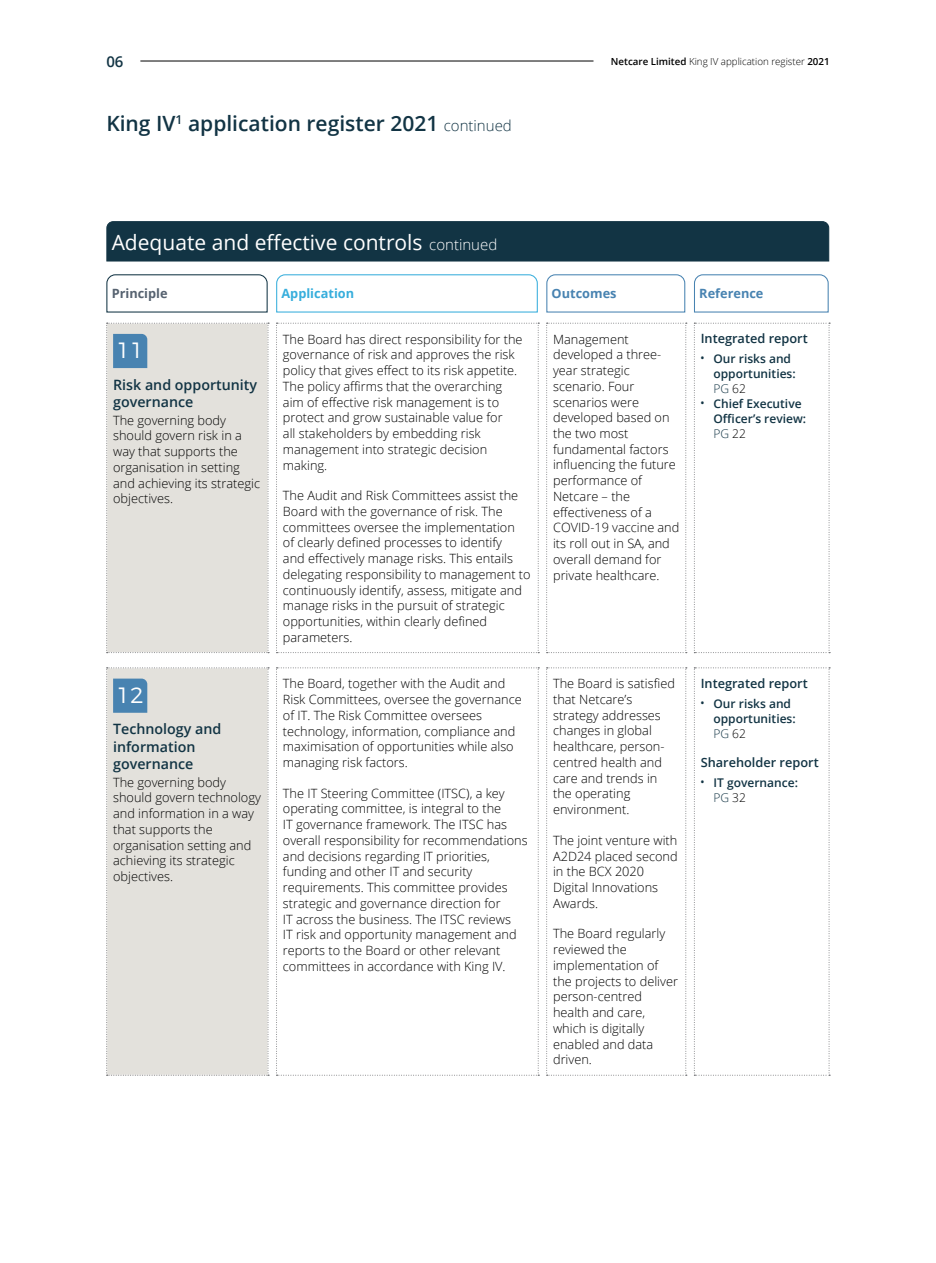
<style>
.page{position:relative;width:936px;height:1263px;background:#fff}
.page>*{position:absolute;margin:0;border:0;box-sizing:border-box;transform-origin:0 0}
.t1{font:300 22.05px "Montserrat";color:#fff}
.t2{font:600 21px "Open Sans";color:#123444}
.t3{font:21px "Open Sans";color:#fff}
.t4{font:600 15px "Open Sans";color:#123444}
.t5{font:600 14.25px/17.2px "Open Sans";color:#123444}
.t6{font:300 12.75px/15.8px "Open Sans";color:#000}
.t7{font:600 12.75px "Open Sans";color:#123444}
.t8{font:700 12.75px "Open Sans";color:#4883b1}
.t9{font:700 12.75px "Open Sans";color:#37aedc}
.t10{font:700 12.75px "Open Sans";color:#566270}
.t11{font:600 12px/15px "Open Sans";color:#123444}
.t12{font:300 9.75px "Open Sans";color:#000}
.s1{font-weight:600}
.s2{font-weight:300;font-size:15px}
.s3{font-weight:700;font-size:9px}
.s4{font-weight:300}
.s5{font-weight:300;color:#000}
</style>
<div class="page">
<hr style="left:140px;top:61px;width:453px;height:1px;background:#000">
<div style="left:106px;top:221px;width:723px;height:41px;background:#123444"></div>
<svg style="left:106px;top:274px;width:162px;height:39px"></svg>
<svg style="left:276px;top:274px;width:262px;height:39px"></svg>
<svg style="left:546px;top:274px;width:139px;height:39px"></svg>
<svg style="left:694px;top:274px;width:135px;height:39px"></svg>
<svg style="left:276px;top:323px;width:263px;height:330px"></svg>
<svg style="left:546px;top:323px;width:140px;height:330px"></svg>
<svg style="left:694px;top:323px;width:136px;height:330px"></svg>
<div style="left:106px;top:323px;width:163px;height:330px;background:#e3e1dc"></div>
<svg style="left:276px;top:667px;width:263px;height:409px"></svg>
<svg style="left:546px;top:667px;width:140px;height:409px"></svg>
<svg style="left:694px;top:667px;width:136px;height:409px"></svg>
<div style="left:106px;top:667px;width:163px;height:409px;background:#e3e1dc"></div>
<p class="t4" style="left:106px;top:51px;width:19px">06</p>
<p class="t12" style="left:611px;top:55px;width:220px"><span class="s1">Netcare Limited</span> King IV application register <span class="s1">2021</span></p>
<h2 class="t2" style="left:106px;top:109px;width:407px">King IV<sup>1</sup> application register 2021 <span class="s2">continued</span></h2>
<h2 class="t3" style="left:112px;top:228px;width:387px">Adequate and effective controls <span class="s2">continued</span></h2>
<p class="t10" style="left:112px;top:285px;width:57px">Principle</p>
<p class="t9" style="left:281px;top:285px;width:74px">Application</p>
<p class="t8" style="left:551px;top:285px;width:66px">Outcomes</p>
<p class="t8" style="left:699px;top:285px;width:66px">Reference</p>
<h1 class="t1" style="left:117px;top:333px;width:29px">11</h1>
<p class="t5" style="left:113px;top:375px;width:145px">Risk and opportunity governance</p>
<p class="t6" style="left:113px;top:412px;width:148px">The governing body should govern risk in a way that supports the organisation in setting and achieving its strategic objectives.</p>
<h1 class="t1" style="left:117px;top:678px;width:29px">12</h1>
<p class="t5" style="left:113px;top:720px;width:110px">Technology and information governance</p>
<p class="t6" style="left:113px;top:774px;width:149px">The governing body should govern technology and information in a way that supports the organisation setting and achieving its strategic objectives.</p>
<p class="t6" style="left:283px;top:331px;width:241px">The Board has direct responsibility for the governance of risk and approves the risk policy that gives effect to its risk appetite.<br>The policy affirms that the overarching aim of effective risk management is to protect and grow sustainable value for<br>all stakeholders by embedding risk management into strategic decision making.</p>
<p class="t6" style="left:283px;top:487px;width:249px">The Audit and Risk Committees assist the Board with the governance of risk. The committees oversee the implementation<br>of clearly defined processes to identify<br>and effectively manage risks. This entails delegating responsibility to management to continuously identify, assess, mitigate and manage risks in the pursuit of strategic opportunities, within clearly defined parameters.</p>
<p class="t6" style="left:283px;top:675px;width:240px">The Board, together with the Audit and Risk Committees, oversee the governance of IT. The Risk Committee oversees technology, information, compliance and maximisation of opportunities while also managing risk factors.</p>
<p class="t6" style="left:283px;top:785px;width:246px">The IT Steering Committee (ITSC), a key operating committee, is integral to the<br>IT governance framework. The ITSC has overall responsibility for recommendations and decisions regarding IT priorities, funding and other IT and security requirements. This committee provides strategic and governance direction for<br>IT across the business. The ITSC reviews<br>IT risk and opportunity management and reports to the Board or other relevant committees in accordance with King IV.</p>
<p class="t6" style="left:553px;top:331px;width:128px">Management developed a three&shy;year strategic scenario. Four scenarios were developed based on the two most fundamental factors influencing the future performance of<br>Netcare – the effectiveness of a<br>COVID-19 vaccine and its roll out in SA, and overall demand for private healthcare.</p>
<p class="t7" style="left:700px;top:330px;width:109px">Integrated report</p>
<p class="t11" style="left:713px;top:351px;width:84px;text-indent:-13px"><span class="s3">•</span> Our risks and opportunities:<br><span class="s4">PG</span> <span class="s5">62</span></p>
<p class="t11" style="left:713px;top:396px;width:94px;text-indent:-13px"><span class="s3">•</span> Chief Executive<br>Officer’s review:<br><span class="s4">PG</span> <span class="s5">22</span></p>
<p class="t6" style="left:553px;top:675px;width:123px">The Board is satisfied that Netcare’s strategy addresses changes in global healthcare, person&shy;centred health and care and trends in the operating environment.</p>
<p class="t6" style="left:553px;top:832px;width:126px">The joint venture with<br>A2D24 placed second in the BCX 2020<br>Digital Innovations<br>Awards.</p>
<p class="t6" style="left:553px;top:926px;width:126px">The Board regularly reviewed the implementation of the projects to deliver person-centred health and care, which is digitally enabled and data driven.</p>
<p class="t7" style="left:700px;top:675px;width:109px">Integrated report</p>
<p class="t11" style="left:713px;top:695px;width:84px;text-indent:-13px"><span class="s3">•</span> Our risks and opportunities:<br><span class="s4">PG</span> <span class="s5">62</span></p>
<p class="t7" style="left:700px;top:754px;width:119px">Shareholder report</p>
<p class="t11" style="left:713px;top:774px;width:86px;text-indent:-13px"><span class="s3">•</span> IT governance:<br><span class="s4">PG</span> <span class="s5">32</span></p>
</div>
